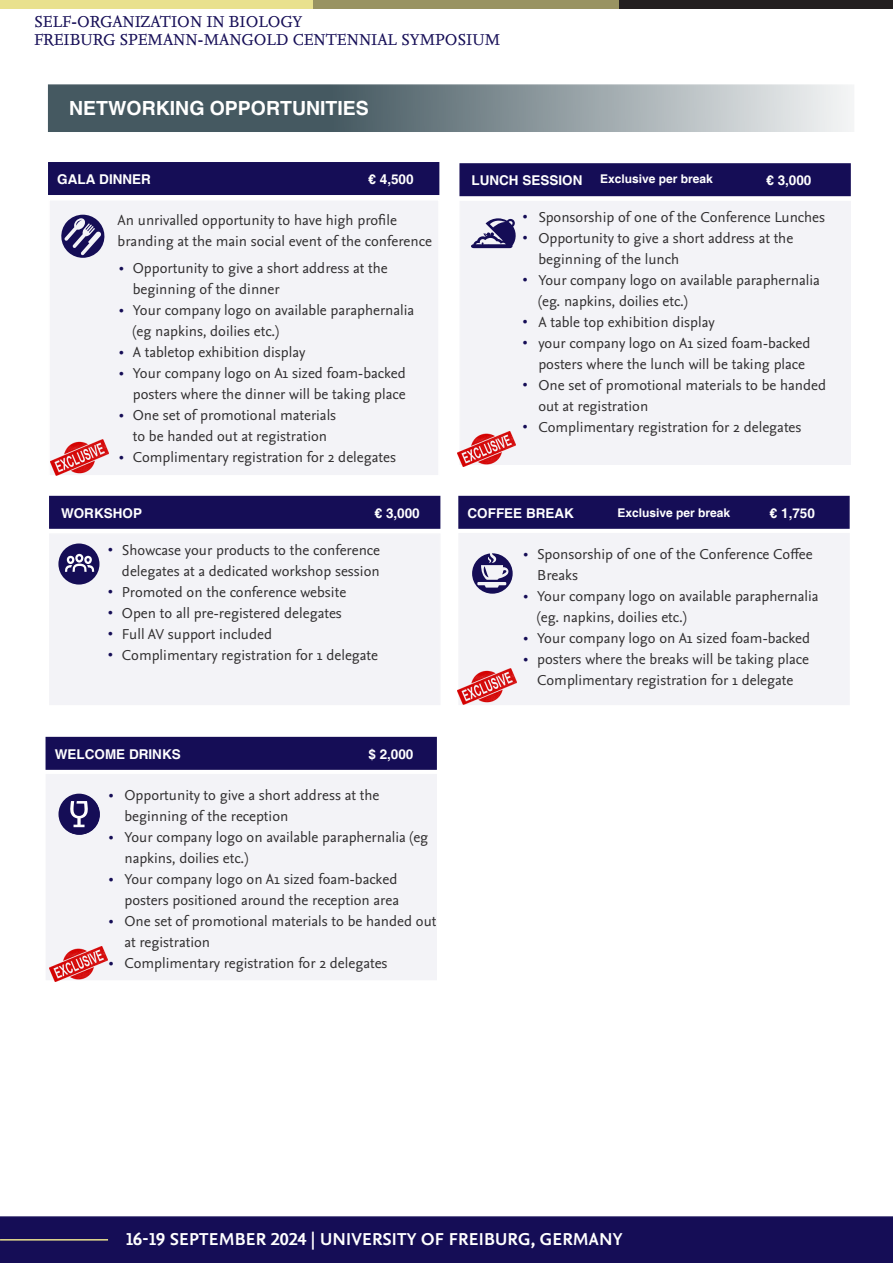
<style>
.page{position:relative;width:893px;height:1263px;background:#fff}
.page>*{position:absolute;margin:0;border:0;box-sizing:border-box;transform-origin:0 0}
.t1{font:700 19.5px "Helvetica";color:#fff}
.t2{font:700 18px "Nexus Sans Pro";letter-spacing:.01em;color:#fff}
.t3{font:16.5px/18px "Nexus Serif Offc Pro";color:#150d56}
.t4{font:15px/21px "Nexus Sans Pro";color:#312f30}
.t5{font:15px "Nexus Sans Pro";color:#150d56}
.t6{font:700 13.5px "Helvetica";color:#fff}
.t7{font:700 12px "Helvetica";color:#fff}
</style>
<div class="page">
<div style="left:0;top:0;width:315px;height:9px;background:#e9e18e"></div>
<div style="left:313px;top:0;width:580px;height:9px;background:#231f20"></div>
<div style="left:313px;top:0;width:305px;height:9px;background:#999362"></div>
<div style="left:0;top:1216px;width:893px;height:47px;background:#150d56"></div>
<hr style="left:0;top:1239px;width:108px;height:1px;background:#e9e18e">
<div style="left:49px;top:533px;width:392px;height:172px;background:#f3f3f7"></div>
<div style="left:49px;top:496px;width:391px;height:33px;background:#150d56;border:2px solid #150d56"></div>
<div style="left:58px;top:543px;width:41px;height:41px;background:#150d56;border-radius:50%"></div>
<svg style="left:65px;top:554px;width:29px;height:18px"></svg>
<div style="left:458px;top:533px;width:392px;height:172px;background:#f3f3f7"></div>
<div style="left:459px;top:201px;width:392px;height:264px;background:#f3f3f7"></div>
<div style="left:458px;top:496px;width:392px;height:33px;background:#150d56;border:2px solid #150d56"></div>
<div style="left:459px;top:163px;width:392px;height:33px;background:#150d56;border:2px solid #150d56"></div>
<svg style="left:472px;top:553px;width:41px;height:41px"></svg>
<svg style="left:471px;top:218px;width:45px;height:30px"></svg>
<svg style="left:47px;top:84px;width:807px;height:48px;background:#7f8d92"></svg>
<div style="left:48px;top:199px;width:392px;height:277px;background:#f3f3f7;border:2px solid #fff"></div>
<div style="left:48px;top:162px;width:391px;height:33px;background:#150d56"></div>
<svg style="left:61px;top:215px;width:44px;height:43px"></svg>
<img style="left:50px;top:436px;width:59px;height:40px">
<img style="left:457px;top:427px;width:59px;height:40px">
<img style="left:458px;top:665px;width:58px;height:40px">
<div style="left:46px;top:774px;width:391px;height:206px;background:#f3f3f7"></div>
<div style="left:46px;top:737px;width:391px;height:33px;background:#150d56;border:2px solid #150d56"></div>
<img style="left:49px;top:946px;width:59px;height:36px">
<svg style="left:59px;top:794px;width:41px;height:41px"></svg>
<p class="t3" style="left:34px;top:12px;width:467px">SELF-ORGANIZATION IN BIOLOGY<br>FREIBURG SPEMANN-MANGOLD CENTENNIAL SYMPOSIUM</p>
<p class="t1" style="left:69px;top:96px;width:301px">NETWORKING OPPORTUNITIES</p>
<p class="t6" style="left:57px;top:171px;width:95px">GALA DINNER</p>
<p class="t6" style="left:369px;top:171px;width:47px">€ 4,500</p>
<p class="t4" style="left:118px;top:209px;width:316px">An unrivalled opportunity to have high profile branding at the main social event of the conference</p>
<p class="t4" style="left:133px;top:257px;width:256px">Opportunity to give a short address at the beginning of the dinner</p>
<p class="t4" style="left:133px;top:299px;width:283px">Your company logo on available paraphernalia (eg napkins, doilies etc.)</p>
<p class="t4" style="left:133px;top:341px;width:174px">A tabletop exhibition display</p>
<p class="t4" style="left:133px;top:362px;width:274px">Your company logo on A1 sized foam-backed posters where the dinner will be taking place</p>
<p class="t4" style="left:133px;top:404px;width:265px">One set of promotional materials<br>to be handed out at registration<br>Complimentary registration for 2 delegates</p>
<p class="t5" style="left:119px;top:256px;width:6px">•</p>
<p class="t5" style="left:119px;top:298px;width:6px">•</p>
<p class="t5" style="left:119px;top:340px;width:6px">•</p>
<p class="t5" style="left:119px;top:361px;width:6px">•</p>
<p class="t5" style="left:119px;top:403px;width:6px">•</p>
<p class="t5" style="left:119px;top:445px;width:6px">•</p>
<p class="t6" style="left:61px;top:505px;width:82px">WORKSHOP</p>
<p class="t6" style="left:375px;top:505px;width:47px">€ 3,000</p>
<p class="t4" style="left:122px;top:538px;width:260px;text-align:justify">Showcase your products to the conference delegates at a dedicated workshop session Promoted on the conference website</p>
<p class="t4" style="left:122px;top:601px;width:221px">Open to all pre-registered delegates</p>
<p class="t4" style="left:122px;top:622px;width:152px">Full AV support included</p>
<p class="t4" style="left:122px;top:643px;width:258px">Complimentary registration for 1 delegate</p>
<p class="t5" style="left:108px;top:537px;width:6px">•</p>
<p class="t5" style="left:108px;top:579px;width:6px">•</p>
<p class="t5" style="left:108px;top:600px;width:6px">•</p>
<p class="t5" style="left:108px;top:621px;width:6px">•</p>
<p class="t5" style="left:108px;top:642px;width:6px">•</p>
<p class="t6" style="left:55px;top:746px;width:127px">WELCOME DRINKS</p>
<p class="t6" style="left:368px;top:746px;width:47px">$ 2,000</p>
<p class="t4" style="left:124px;top:784px;width:256px">Opportunity to give a short address at the beginning of the reception</p>
<p class="t4" style="left:124px;top:826px;width:305px">Your company logo on available paraphernalia (eg napkins, doilies etc.)</p>
<p class="t4" style="left:124px;top:868px;width:276px">Your company logo on A1 sized foam-backed posters positioned around the reception area</p>
<p class="t4" style="left:124px;top:910px;width:314px">One set of promotional materials to be handed out at registration</p>
<p class="t4" style="left:124px;top:952px;width:265px">Complimentary registration for 2 delegates</p>
<p class="t5" style="left:109px;top:782px;width:6px">•</p>
<p class="t5" style="left:109px;top:824px;width:6px">•</p>
<p class="t5" style="left:109px;top:866px;width:6px">•</p>
<p class="t5" style="left:109px;top:908px;width:6px">•</p>
<p class="t5" style="left:109px;top:950px;width:6px">•</p>
<p class="t7" style="left:600px;top:172px;width:114px">Exclusive per break</p>
<p class="t6" style="left:471px;top:172px;width:113px">LUNCH SESSION</p>
<p class="t6" style="left:766px;top:172px;width:47px">€ 3,000</p>
<p class="t5" style="left:523px;top:204px;width:6px">•</p>
<p class="t5" style="left:523px;top:225px;width:6px">•</p>
<p class="t5" style="left:523px;top:267px;width:6px">•</p>
<p class="t5" style="left:523px;top:309px;width:6px">•</p>
<p class="t5" style="left:523px;top:330px;width:6px">•</p>
<p class="t5" style="left:523px;top:372px;width:6px">•</p>
<p class="t5" style="left:523px;top:414px;width:6px">•</p>
<p class="t4" style="left:538px;top:206px;width:288px">Sponsorship of one of the Conference Lunches</p>
<p class="t4" style="left:538px;top:227px;width:256px">Opportunity to give a short address at the beginning of the lunch</p>
<p class="t4" style="left:538px;top:269px;width:283px">Your company logo on available paraphernalia (eg. napkins, doilies etc.)</p>
<p class="t4" style="left:538px;top:311px;width:178px">A table top exhibition display</p>
<p class="t4" style="left:538px;top:332px;width:274px">your company logo on A1 sized foam-backed posters where the lunch will be taking place</p>
<p class="t4" style="left:538px;top:374px;width:289px">One set of promotional materials to be handed out at registration</p>
<p class="t4" style="left:538px;top:416px;width:265px">Complimentary registration for 2 delegates</p>
<p class="t6" style="left:468px;top:505px;width:108px">COFFEE BREAK</p>
<p class="t6" style="left:770px;top:505px;width:47px">€ 1,750</p>
<p class="t7" style="left:617px;top:506px;width:114px">Exclusive per break</p>
<p class="t5" style="left:523px;top:541px;width:6px">•</p>
<p class="t5" style="left:523px;top:583px;width:6px">•</p>
<p class="t5" style="left:523px;top:625px;width:6px">•</p>
<p class="t5" style="left:523px;top:646px;width:6px">•</p>
<p class="t4" style="left:537px;top:543px;width:277px">Sponsorship of one of the Conference Coffee<br>Breaks</p>
<p class="t4" style="left:537px;top:585px;width:283px">Your company logo on available paraphernalia</p>
<p class="t4" style="left:537px;top:606px;width:151px">(eg. napkins, doilies etc.)</p>
<p class="t4" style="left:537px;top:627px;width:274px">Your company logo on A1 sized foam-backed</p>
<p class="t4" style="left:537px;top:648px;width:273px">posters where the breaks will be taking place</p>
<p class="t4" style="left:537px;top:669px;width:258px">Complimentary registration for 1 delegate</p>
<p class="t2" style="left:126px;top:1225px;width:498px">16-19 SEPTEMBER 2024 | UNIVERSITY OF FREIBURG, GERMANY</p>
</div>
